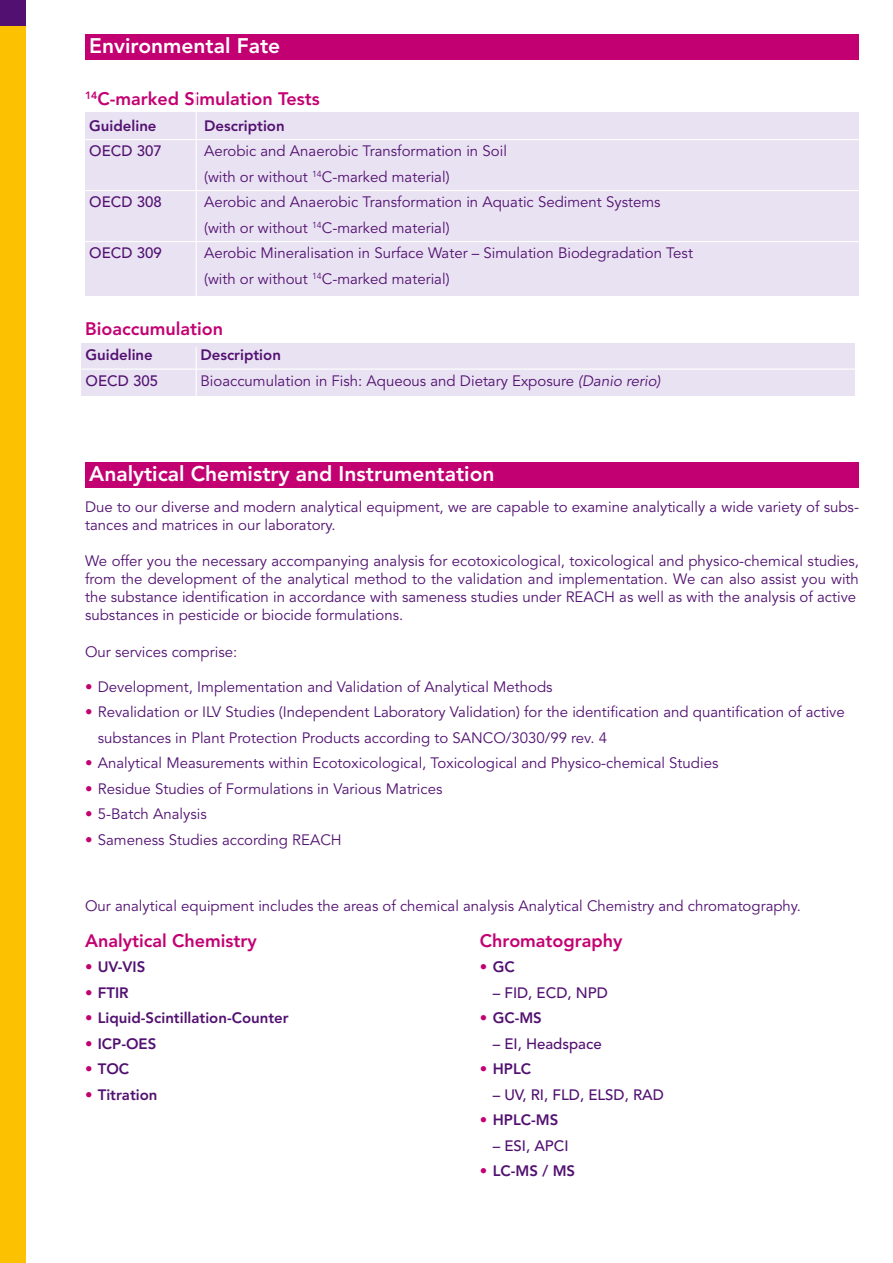
<style>
.page{position:relative;width:893px;height:1263px;background:#fff}
.page>*{position:absolute;margin:0;border:0;box-sizing:border-box;transform-origin:0 0}
.t1{font:800 21px "Avenir";color:#fff}
.t2{font:800 18px "Avenir";color:#c30072}
.t3{font:15px/18px "Avenir";color:#521171}
.t4{font:800 15px "Avenir";color:#521171}
.t5{font:500 15px "Avenir";color:#521171}
.s1{font-style:italic}
.s2{color:#c30072}
.s3{font-weight:400;color:#c30072}
</style>
<div class="page">
<div style="left:0;top:0;width:26px;height:1263px;background:#fcc100"></div>
<div style="left:0;top:0;width:26px;height:26px;background:#521171"></div>
<div style="left:85px;top:34px;width:774px;height:26px;background:#c30072"></div>
<div style="left:85px;top:462px;width:774px;height:26px;background:#c30072"></div>
<div style="left:85px;top:112px;width:774px;height:184px;background:#e9e2f2"></div>
<hr style="left:85px;top:139px;width:774px;height:1px;background:#fff">
<hr style="left:85px;top:190px;width:774px;height:1px;background:#fff">
<hr style="left:85px;top:241px;width:774px;height:1px;background:#fff">
<div style="left:81px;top:343px;width:774px;height:52px;background:#e9e2f2"></div>
<hr style="left:81px;top:369px;width:774px;height:1px;background:#fff">
<hr style="left:196px;top:112px;width:1px;height:187px;background:#fff">
<hr style="left:196px;top:347px;width:1px;height:58px;background:#fff">
<h1 class="t1" style="left:89px;top:33px;width:192px">Environmental Fate</h1>
<p class="t2" style="left:85px;top:88px;width:236px"><sup>14</sup>C-marked Simulation Tests</p>
<p class="t4" style="left:89px;top:116px;width:69px">Guideline</p>
<p class="t4" style="left:204px;top:116px;width:82px">Description</p>
<p class="t5" style="left:89px;top:142px;width:74px">OECD 307</p>
<p class="t3" style="left:204px;top:139px;width:304px;line-height:25.5px">Aerobic and Anaerobic Transformation in Soil (with or without <sup>14</sup>C-marked material)</p>
<p class="t5" style="left:89px;top:193px;width:74px">OECD 308</p>
<p class="t3" style="left:204px;top:190px;width:458px;line-height:25.5px">Aerobic and Anaerobic Transformation in Aquatic Sediment Systems (with or without <sup>14</sup>C-marked material)</p>
<p class="t5" style="left:89px;top:244px;width:74px">OECD 309</p>
<p class="t3" style="left:204px;top:241px;width:490px;line-height:25.5px">Aerobic Mineralisation in Surface Water – Simulation Biodegradation Test (with or without <sup>14</sup>C-marked material)</p>
<p class="t2" style="left:85px;top:318px;width:140px">Bioaccumulation</p>
<p class="t4" style="left:86px;top:346px;width:69px">Guideline</p>
<p class="t4" style="left:200px;top:346px;width:82px">Description</p>
<p class="t5" style="left:86px;top:372px;width:74px">OECD 305</p>
<p class="t3" style="left:200px;top:372px;width:462px">Bioaccumulation in Fish: Aqueous and Dietary Exposure <span class="s1">(Danio rerio)</span></p>
<h1 class="t1" style="left:89px;top:461px;width:407px">Analytical Chemistry and Instrumentation</h1>
<p class="t3" style="left:85px;top:499px;width:775px">Due to our diverse and modern analytical equipment, we are capable to examine analytically a wide variety of subs&shy;tances and matrices in our laboratory.</p>
<p class="t3" style="left:85px;top:553px;width:775px">We offer you the necessary accompanying analysis for ecotoxicological, toxicological and physico-chemical studies, from the development of the analytical method to the validation and implementation. We can also assist you with the substance identification in accordance with sameness studies under REACH as well as with the analysis of active substances in pesticide or biocide formulations.</p>
<p class="t3" style="left:85px;top:643px;width:154px">Our services comprise:</p>
<p class="t3" style="left:85px;top:678px;width:469px"><span class="s2">•</span> Development, Implementation and Validation of Analytical Methods</p>
<p class="t3" style="left:98px;top:700px;width:749px;line-height:25.5px;text-indent:-13px"><span class="s2">•</span> Revalidation or ILV Studies (Independent Laboratory Validation) for the identification and quantification of active substances in Plant Protection Products according to SANCO/3030/99 rev. 4</p>
<p class="t3" style="left:85px;top:754px;width:635px"><span class="s2">•</span> Analytical Measurements within Ecotoxicological, Toxicological and Physico-chemical Studies</p>
<p class="t3" style="left:85px;top:780px;width:359px"><span class="s2">•</span> Residue Studies of Formulations in Various Matrices</p>
<p class="t3" style="left:85px;top:805px;width:123px"><span class="s2">•</span> 5-Batch Analysis</p>
<p class="t3" style="left:85px;top:831px;width:258px"><span class="s2">•</span> Sameness Studies according REACH</p>
<p class="t3" style="left:85px;top:897px;width:717px">Our analytical equipment includes the areas of chemical analysis Analytical Chemistry and chromatography.</p>
<p class="t2" style="left:85px;top:930px;width:173px">Analytical Chemistry</p>
<p class="t4" style="left:85px;top:958px;width:62px"><span class="s3">•</span> UV-VIS</p>
<p class="t4" style="left:85px;top:983px;width:45px"><span class="s3">•</span> FTIR</p>
<p class="t4" style="left:85px;top:1009px;width:205px"><span class="s3">•</span> Liquid-Scintillation-Counter</p>
<p class="t4" style="left:85px;top:1034px;width:73px"><span class="s3">•</span> ICP-OES</p>
<p class="t4" style="left:85px;top:1060px;width:46px"><span class="s3">•</span> TOC</p>
<p class="t4" style="left:85px;top:1085px;width:74px"><span class="s3">•</span> Titration</p>
<p class="t2" style="left:480px;top:930px;width:144px">Chromatography</p>
<p class="t4" style="left:480px;top:958px;width:36px"><span class="s3">•</span> GC</p>
<p class="t5" style="left:493px;top:984px;width:117px">– FID, ECD, NPD</p>
<p class="t4" style="left:480px;top:1009px;width:63px"><span class="s3">•</span> GC-MS</p>
<p class="t5" style="left:493px;top:1035px;width:110px">– EI, Headspace</p>
<p class="t4" style="left:480px;top:1060px;width:53px"><span class="s3">•</span> HPLC</p>
<p class="t5" style="left:493px;top:1086px;width:173px">– UV, RI, FLD, ELSD, RAD</p>
<p class="t4" style="left:480px;top:1111px;width:80px"><span class="s3">•</span> HPLC-MS</p>
<p class="t5" style="left:493px;top:1137px;width:77px">– ESI, APCI</p>
<p class="t4" style="left:480px;top:1162px;width:97px"><span class="s3">•</span> LC-MS / MS</p>
</div>
